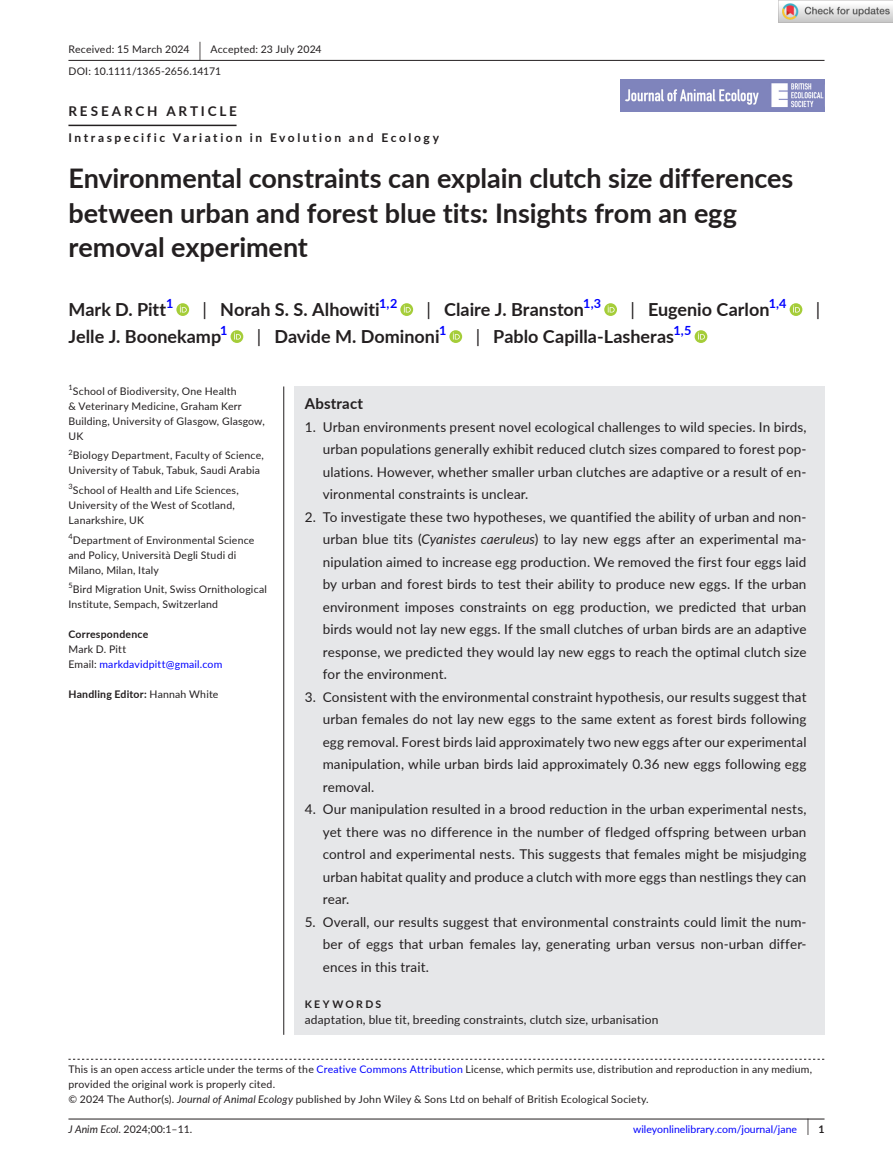
<style>
.page{position:relative;width:893px;height:1174px;background:#fff}
.page>*{position:absolute;margin:0;border:0;box-sizing:border-box;transform-origin:0 0}
.t1{font:700 27px/34.5px "Lato";color:#231f20}
.t2{font:700 18px "Lato";color:#231f20}
.t3{font:18px "Lato";color:#231f20}
.t4{font:700 15px "Lato";letter-spacing:.015em;color:#231f20}
.t5{font:13.5px/22.5px "Lato";letter-spacing:.01em;color:#231f20;text-align:justify}
.t6{font:700 13.5px "Lato";letter-spacing:.21em;color:#231f20}
.t7{font:700 12.6px "Lato";color:#00f}
.t8{font:12px "Lato";letter-spacing:.015em;color:#231f20}
.t9{font:700 12px "Lato";letter-spacing:.215em;color:#231f20}
.t10{font:10.5px/15px "Lato";letter-spacing:.02em;color:#231f20}
.t11{font:700 10.5px "Lato";letter-spacing:.02em;color:#231f20}
.t12{font:10.5px/15px "Lato";letter-spacing:.02em;color:#00f}
.t13{font:10.5px "Lato";color:#00f}
.t14{font:700 10.5px "Lato";letter-spacing:.22em;color:#231f20}
.t15{font:7.35px "Lato";color:#231f20}
.s1{font-size:19.65px}
.s2{font-weight:400}
.s3{color:#231f20}
.s4{font-style:italic}
.s5{color:#00f}
.s6{font-size:17.4px;color:#231f20}
.s7{font-weight:700;color:#231f20}
</style>
<div class="page">
<hr style="left:68px;top:1118px;width:756px;height:1px;background:#231f20">
<img style="left:620px;top:79px;width:204px;height:33px">
<hr style="left:68px;top:60px;width:756px;height:1px;background:#231f20">
<hr style="left:68px;top:125px;width:169px;height:1px;background:#231f20">
<svg style="left:176px;top:303px;width:13px;height:13px"></svg>
<svg style="left:180px;top:305px;width:7px;height:7px"></svg>
<svg style="left:400px;top:303px;width:13px;height:13px"></svg>
<svg style="left:404px;top:305px;width:7px;height:7px"></svg>
<svg style="left:604px;top:303px;width:13px;height:13px"></svg>
<svg style="left:608px;top:305px;width:7px;height:7px"></svg>
<svg style="left:790px;top:303px;width:12px;height:13px"></svg>
<svg style="left:793px;top:305px;width:7px;height:7px"></svg>
<svg style="left:231px;top:330px;width:12px;height:13px"></svg>
<svg style="left:234px;top:332px;width:7px;height:7px"></svg>
<svg style="left:449px;top:330px;width:13px;height:13px"></svg>
<svg style="left:453px;top:332px;width:7px;height:7px"></svg>
<svg style="left:695px;top:330px;width:12px;height:13px"></svg>
<svg style="left:698px;top:332px;width:7px;height:7px"></svg>
<svg style="left:68px;top:1058px;width:756px;height:1px"></svg>
<div style="left:294px;top:386px;width:530px;height:648px;background:#e6e7e9"></div>
<hr style="left:283px;top:386px;width:1px;height:648px;background:#231f20">
<img style="left:779px;top:0;width:114px;height:23px">
<p class="t10" style="left:68px;top:38px;width:255px;line-height:21.8px">Received: 15 March 2024 <span class="s1">|</span> Accepted: 23 July 2024<br>DOI: 10.1111/1365-2656.14171</p>
<p class="t6" style="left:68px;top:101px;width:170px">RESEARCH ARTICLE</p>
<p class="t9" style="left:68px;top:129px;width:372px">Intraspecific Variation in Evolution and Ecology</p>
<h1 class="t1" style="left:68px;top:160px;width:726px">Environmental constraints can explain clutch size differences between urban and forest blue tits: Insights from an egg removal experiment</h1>
<h2 class="t2" style="left:68px;top:296px;width:99px">Mark D. Pitt</h2>
<p class="t7" style="left:166px;top:294px;width:9px">1</p>
<h2 class="t2" style="left:203px;top:296px;width:178px"><span class="s2">|</span> Norah S. S. Alhowiti</h2>
<p class="t7" style="left:379px;top:294px;width:20px">1,2</p>
<h2 class="t2" style="left:427px;top:296px;width:159px"><span class="s2">|</span> Claire J. Branston</h2>
<p class="t7" style="left:583px;top:294px;width:20px">1,3</p>
<h2 class="t2" style="left:630px;top:296px;width:141px"><span class="s2">|</span> Eugenio Carlon</h2>
<p class="t7" style="left:769px;top:294px;width:19px">1,4</p>
<h2 class="t3" style="left:816px;top:296px;width:6px">|</h2>
<h2 class="t2" style="left:68px;top:323px;width:154px">Jelle J. Boonekamp</h2>
<p class="t7" style="left:220px;top:321px;width:9px">1</p>
<h2 class="t2" style="left:257px;top:323px;width:184px"><span class="s2">|</span> Davide M. Dominoni</h2>
<p class="t7" style="left:439px;top:321px;width:9px">1</p>
<h2 class="t2" style="left:476px;top:323px;width:200px"><span class="s2">|</span> Pablo Capilla-Lasheras</h2>
<p class="t7" style="left:673px;top:321px;width:20px">1,5</p>
<p class="t15" style="left:68px;top:382px;width:6px">1</p>
<p class="t10" style="left:68px;top:383px;width:198px;text-indent:4px">School of Biodiversity, One Health<br>&amp; Veterinary Medicine, Graham Kerr<br>Building, University of Glasgow, Glasgow,<br>UK</p>
<p class="t10" style="left:68px;top:448px;width:197px"><sup>2</sup>Biology Department, Faculty of Science,<br>University of Tabuk, Tabuk, Saudi Arabia</p>
<p class="t10" style="left:68px;top:482px;width:172px"><sup>3</sup>School of Health and Life Sciences,<br>University of the West of Scotland,<br>Lanarkshire, UK</p>
<p class="t10" style="left:68px;top:532px;width:187px"><sup>4</sup>Department of Environmental Science and Policy, Università Degli Studi di<br>Milano, Milan, Italy</p>
<p class="t10" style="left:68px;top:581px;width:200px"><sup>5</sup>Bird Migration Unit, Swiss Ornithological<br>Institute, Sempach, Switzerland</p>
<p class="t11" style="left:68px;top:626px;width:81px">Correspondence</p>
<p class="t12" style="left:68px;top:641px;width:155px"><span class="s3">Mark D. Pitt<br>Email:</span> markdavidpitt@gmail.com</p>
<p class="t11" style="left:68px;top:686px;width:151px">Handling Editor: <span class="s2">Hannah White</span></p>
<p class="t4" style="left:305px;top:392px;width:60px">Abstract</p>
<p class="t5" style="left:323px;top:415px;width:485px;text-indent:-18px">1. Urban environments present novel ecological challenges to wild species. In birds, urban populations generally exhibit reduced clutch sizes compared to forest pop&shy;ulations. However, whether smaller urban clutches are adaptive or a result of en&shy;vironmental constraints is unclear.</p>
<p class="t5" style="left:323px;top:505px;width:485px;text-indent:-18px">2. To investigate these two hypotheses, we quantified the ability of urban and non&shy;urban blue tits (<span class="s4">Cyanistes caeruleus</span>) to lay new eggs after an experimental ma&shy;nipulation aimed to increase egg production. We removed the first four eggs laid by urban and forest birds to test their ability to produce new eggs. If the urban environment imposes constraints on egg production, we predicted that urban birds would not lay new eggs. If the small clutches of urban birds are an adaptive response, we predicted they would lay new eggs to reach the optimal clutch size for the environment.</p>
<p class="t5" style="left:323px;top:685px;width:485px;text-indent:-18px">3. Consistent with the environmental constraint hypothesis, our results suggest that urban females do not lay new eggs to the same extent as forest birds following egg removal. Forest birds laid approximately two new eggs after our experimental manipulation, while urban birds laid approximately 0.36 new eggs following egg removal.</p>
<p class="t5" style="left:323px;top:797px;width:485px;text-indent:-18px">4. Our manipulation resulted in a brood reduction in the urban experimental nests, yet there was no difference in the number of fledged offspring between urban control and experimental nests. This suggests that females might be misjudging urban habitat quality and produce a clutch with more eggs than nestlings they can rear.</p>
<p class="t5" style="left:323px;top:910px;width:485px;text-indent:-18px">5. Overall, our results suggest that environmental constraints could limit the num&shy;ber of eggs that urban females lay, generating urban versus non-urban differ&shy;ences in this trait.</p>
<p class="t14" style="left:305px;top:996px;width:78px">KEYWORDS</p>
<p class="t8" style="left:305px;top:1011px;width:355px">adaptation, blue tit, breeding constraints, clutch size, urbanisation</p>
<p class="t10" style="left:68px;top:1061px;width:745px">This is an open access article under the terms of the <span class="s5">Creative Commons Attribution</span> License, which permits use, distribution and reproduction in any medium, provided the original work is properly cited.<br>© 2024 The Author(s). <span class="s4">Journal of Animal Ecology</span> published by John Wiley &amp; Sons Ltd on behalf of British Ecological Society.</p>
<p class="t10" style="left:68px;top:1121px;width:125px"><span class="s4">J Anim Ecol.</span> 2024;00:1–11.</p>
<p class="t13" style="left:633px;top:1121px;width:193px">wileyonlinelibrary.com/journal/jane <span class="s6">|</span> <span class="s7">1</span></p>
</div>
